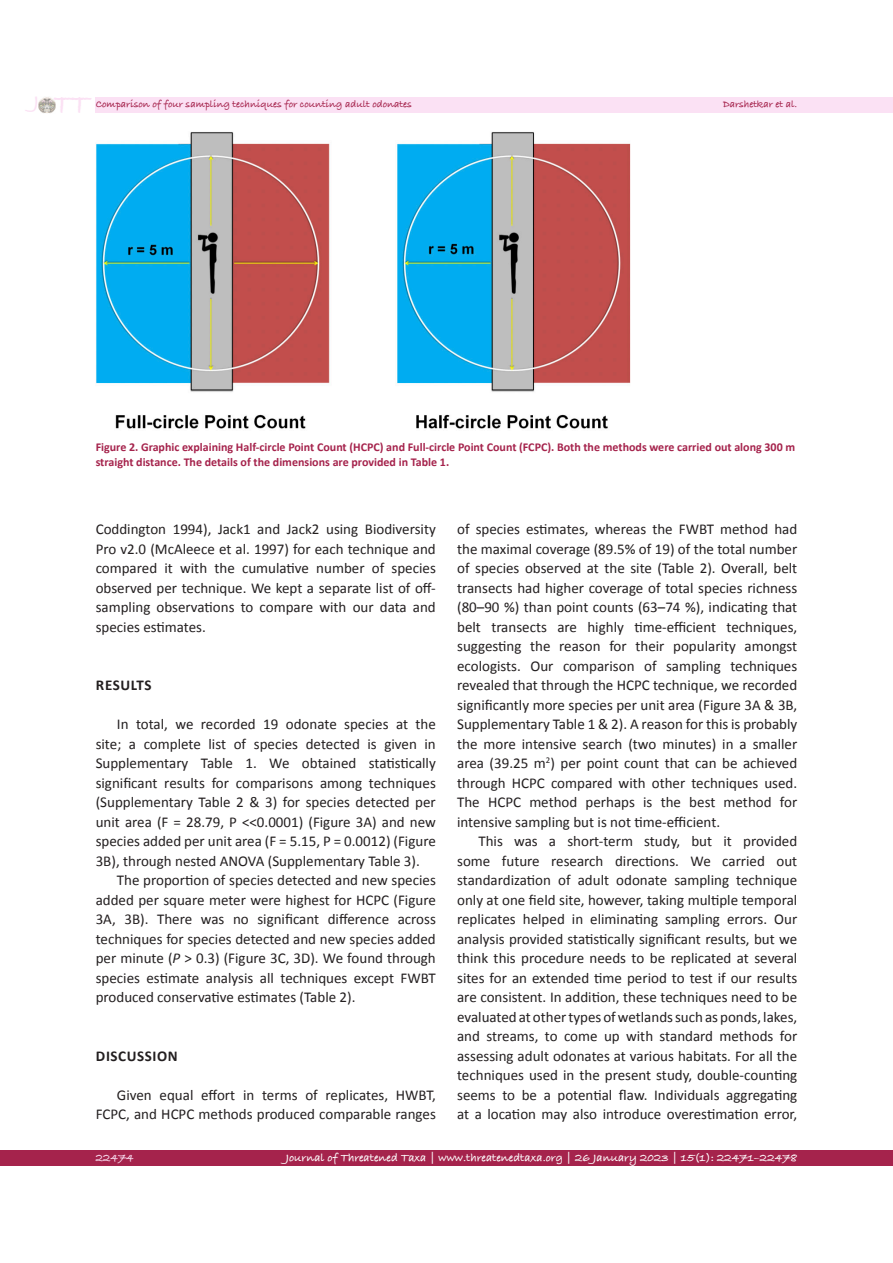
<style>
.page{position:relative;width:893px;height:1263px;background:#fff}
.page>*{position:absolute;margin:0;border:0;box-sizing:border-box;transform-origin:0 0}
.t1{font:700 28.95px "Bradley Hand ITCTT";color:#fbe1f4}
.t2{font:15px/19.5px "Calibri";color:#231f20;text-align:justify}
.t3{font:15px "Calibri Bold 2";letter-spacing:.04em;color:#231f20}
.t4{font:700 12px/14.4px "Calibri";color:#a5234c}
.t5{font:700 12px "Bradley Hand ITCTT";color:#fff}
.t6{font:700 12px "Bradley Hand ITCTT";color:#fbe1f4}
.t7{font:700 10.5px "Bradley Hand ITCTT";letter-spacing:-.005em;color:#a5234c}
.s1{font-style:italic}
</style>
<div class="page">
<div style="left:96px;top:97px;width:797px;height:16px;background:#fbe1f4"></div>
<div style="left:0;top:1150px;width:893px;height:16px;background:#a5234c"></div>
<img style="left:38px;top:97px;width:17px;height:16px">
<img style="left:96px;top:132px;width:535px;height:297px">
<h1 class="t1" style="left:34px;top:82px;width:57px"><sup>J</sup> TT</h1>
<p class="t7" style="left:96px;top:96px;width:318px">Comparison of four sampling techniques for counting adult odonates</p>
<p class="t7" style="left:723px;top:96px;width:76px">Darshetkar et al.</p>
<p class="t4" style="left:96px;top:440px;width:701px">Figure 2. Graphic explaining Half-circle Point Count (HCPC) and Full-circle Point Count (FCPC). Both the methods were carried out along 300 m straight distance. The details of the dimensions are provided in Table 1.</p>
<p class="t2" style="left:96px;top:520px;width:342px">Coddington 1994), Jack1 and Jack2 using Biodiversity Pro v2.0 (McAleece et al. 1997) for each technique and compared it with the cumulative number of species observed per technique. We kept a separate list of off&shy;sampling observations to compare with our data and species estimates.</p>
<p class="t3" style="left:96px;top:676px;width:57px">RESULTS</p>
<p class="t2" style="left:96px;top:715px;width:342px;text-indent:21px">In total, we recorded 19 odonate species at the site; a complete list of species detected is given in Supplementary Table 1. We obtained statistically significant results for comparisons among techniques (Supplementary Table 2 &amp; 3) for species detected per unit area (F = 28.79, P &lt;&lt;0.0001) (Figure 3A) and new species added per unit area (F = 5.15, P = 0.0012) (Figure 3B), through nested ANOVA (Supplementary Table 3).</p>
<p class="t2" style="left:96px;top:871px;width:342px;text-indent:21px">The proportion of species detected and new species added per square meter were highest for HCPC (Figure 3A, 3B). There was no significant difference across techniques for species detected and new species added per minute (<span class="s1">P</span> &gt; 0.3) (Figure 3C, 3D). We found through species estimate analysis all techniques except FWBT produced conservative estimates (Table 2).</p>
<p class="t3" style="left:96px;top:1046px;width:83px">DISCUSSION</p>
<p class="t2" style="left:96px;top:1085px;width:342px;text-align:right">Given equal effort in terms of replicates, HWBT,<br>FCPC, and HCPC methods produced comparable ranges</p>
<p class="t2" style="left:457px;top:520px;width:342px">of species estimates, whereas the FWBT method had the maximal coverage (89.5% of 19) of the total number of species observed at the site (Table 2). Overall, belt transects had higher coverage of total species richness (80–90 %) than point counts (63–74 %), indicating that belt transects are highly time-efficient techniques, suggesting the reason for their popularity amongst ecologists. Our comparison of sampling techniques revealed that through the HCPC technique, we recorded significantly more species per unit area (Figure 3A &amp; 3B, Supplementary Table 1 &amp; 2). A reason for this is probably the more intensive search (two minutes) in a smaller area (39.25 m<sup>2</sup>) per point count that can be achieved through HCPC compared with other techniques used.<br>The HCPC method perhaps is the best method for intensive sampling but is not time-efficient.</p>
<p class="t2" style="left:457px;top:832px;width:342px;text-indent:21px">This was a short-term study, but it provided some future research directions. We carried out standardization of adult odonate sampling technique only at one field site, however, taking multiple temporal replicates helped in eliminating sampling errors. Our analysis provided statistically significant results, but we think this procedure needs to be replicated at several sites for an extended time period to test if our results are consistent. In addition, these techniques need to be evaluated at other types of wetlands such as ponds, lakes, and streams, to come up with standard methods for assessing adult odonates at various habitats. For all the techniques used in the present study, double-counting seems to be a potential flaw. Individuals aggregating at a location may also introduce overestimation error,</p>
<p class="t6" style="left:96px;top:1149px;width:40px">22474</p>
<p class="t5" style="left:286px;top:1148px;width:513px">Journal of Threatened Taxa | www.threatenedtaxa.org | 26 January 2023 | 15(1): 22471–22478</p>
</div>
